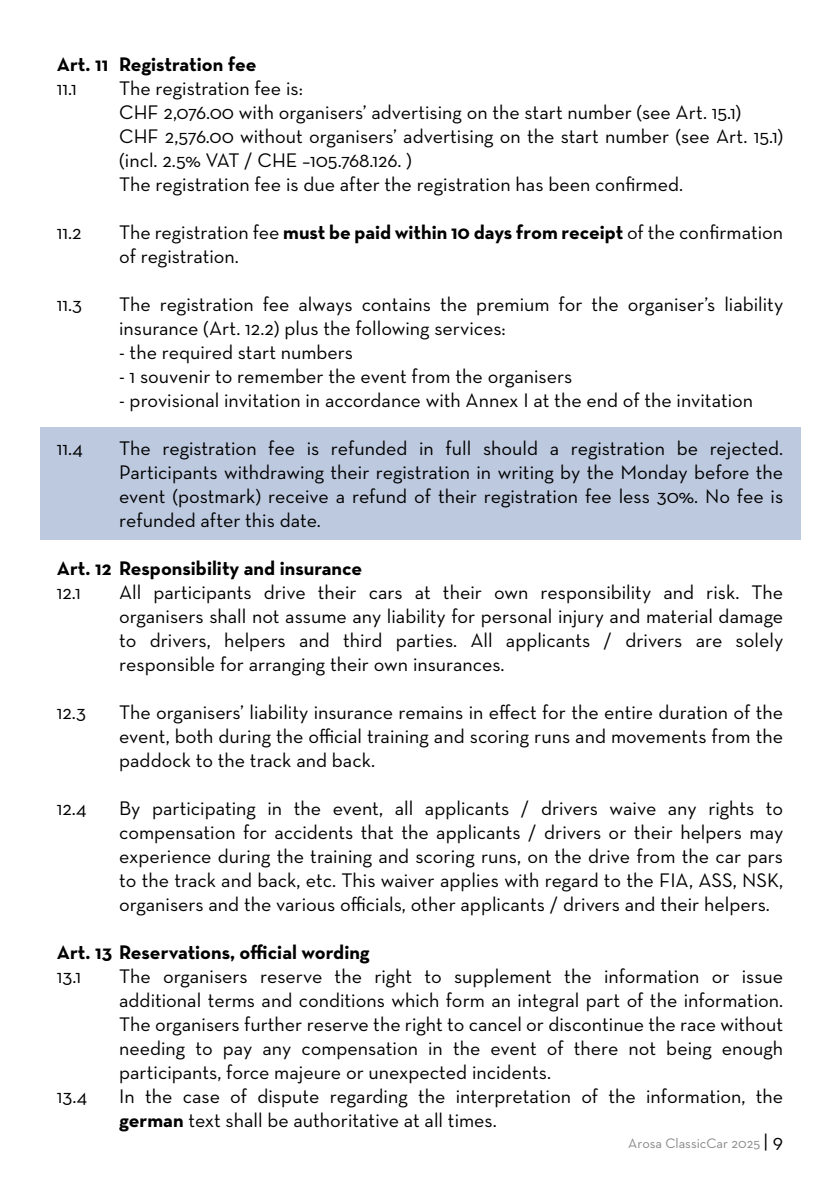
<style>
.page{position:relative;width:840px;height:1191px;background:#fff}
.page>*{position:absolute;margin:0;border:0;box-sizing:border-box;transform-origin:0 0}
.t1{font:20px/24px "Neutra Text";color:#000;text-align:justify}
.t2{font:700 20px "Neutra Text";color:#000}
.t3{font:14px "Neutra Text";color:#87888a}
.s1{font-weight:700}
.s2{font-size:20px;color:#000}
</style>
<div class="page">
<div style="left:40px;top:427px;width:760px;height:112px;background:#bdc9df"></div>
<p class="t2" style="left:57px;top:51px;width:201px">Art. 11 Registration fee</p>
<p class="t1" style="left:57px;top:76px;width:22px">11.1</p>
<p class="t1" style="left:119px;top:76px;width:665px;text-align:left">The registration fee is:<br>CHF 2,076.00 with organisers’ advertising on the start number (see Art. 15.1)<br>CHF 2,576.00 without organisers’ advertising on the start number (see Art. 15.1) (incl. 2.5% VAT / CHE –105.768.126. )<br>The registration fee is due after the registration has been confirmed.</p>
<p class="t1" style="left:57px;top:220px;width:26px">11.2</p>
<p class="t1" style="left:119px;top:220px;width:665px">The registration fee <span class="s1">must be paid within 10 days from receipt</span> of the confirmation of registration.</p>
<p class="t1" style="left:57px;top:292px;width:27px">11.3</p>
<p class="t1" style="left:119px;top:292px;width:665px">The registration fee always contains the premium for the organiser’s liability insurance (Art. 12.2) plus the following services:</p>
<p class="t1" style="left:119px;top:340px;width:235px">- the required start numbers</p>
<p class="t1" style="left:119px;top:364px;width:454px">- 1 souvenir to remember the event from the organisers</p>
<p class="t1" style="left:119px;top:388px;width:635px">- provisional invitation in accordance with Annex I at the end of the invitation</p>
<p class="t1" style="left:57px;top:436px;width:28px">11.4</p>
<p class="t1" style="left:119px;top:436px;width:665px">The registration fee is refunded in full should a registration be rejected.<br>Participants withdrawing their registration in writing by the Monday before the event (postmark) receive a refund of their registration fee less 30%. No fee is refunded after this date.</p>
<p class="t2" style="left:57px;top:555px;width:307px">Art. 12 Responsibility and insurance</p>
<p class="t1" style="left:57px;top:580px;width:25px">12.1</p>
<p class="t1" style="left:119px;top:580px;width:665px">All participants drive their cars at their own responsibility and risk. The organisers shall not assume any liability for personal injury and material damage to drivers, helpers and third parties. All applicants / drivers are solely responsible for arranging their own insurances.</p>
<p class="t1" style="left:57px;top:700px;width:31px">12.3</p>
<p class="t1" style="left:119px;top:700px;width:665px">The organisers’ liability insurance remains in effect for the entire duration of the event, both during the official training and scoring runs and movements from the paddock to the track and back.</p>
<p class="t1" style="left:57px;top:796px;width:31px">12.4</p>
<p class="t1" style="left:119px;top:796px;width:665px">By participating in the event, all applicants / drivers waive any rights to compensation for accidents that the applicants / drivers or their helpers may experience during the training and scoring runs, on the drive from the car pars to the track and back, etc. This waiver applies with regard to the FIA, ASS, NSK, organisers and the various officials, other applicants / drivers and their helpers.</p>
<p class="t2" style="left:57px;top:939px;width:314px">Art. 13 Reservations, official wording</p>
<p class="t1" style="left:57px;top:964px;width:26px">13.1</p>
<p class="t1" style="left:119px;top:964px;width:665px">The organisers reserve the right to supplement the information or issue additional terms and conditions which form an integral part of the information.<br>The organisers further reserve the right to cancel or discontinue the race without needing to pay any compensation in the event of there not being enough participants, force majeure or unexpected incidents.</p>
<p class="t1" style="left:57px;top:1084px;width:32px">13.4</p>
<p class="t1" style="left:119px;top:1084px;width:665px">In the case of dispute regarding the interpretation of the information, the <span class="s1">german</span> text shall be authoritative at all times.</p>
<p class="t3" style="left:628px;top:1135px;width:156px">Arosa ClassicCar 2025 <span class="s2">| 9</span></p>
</div>
